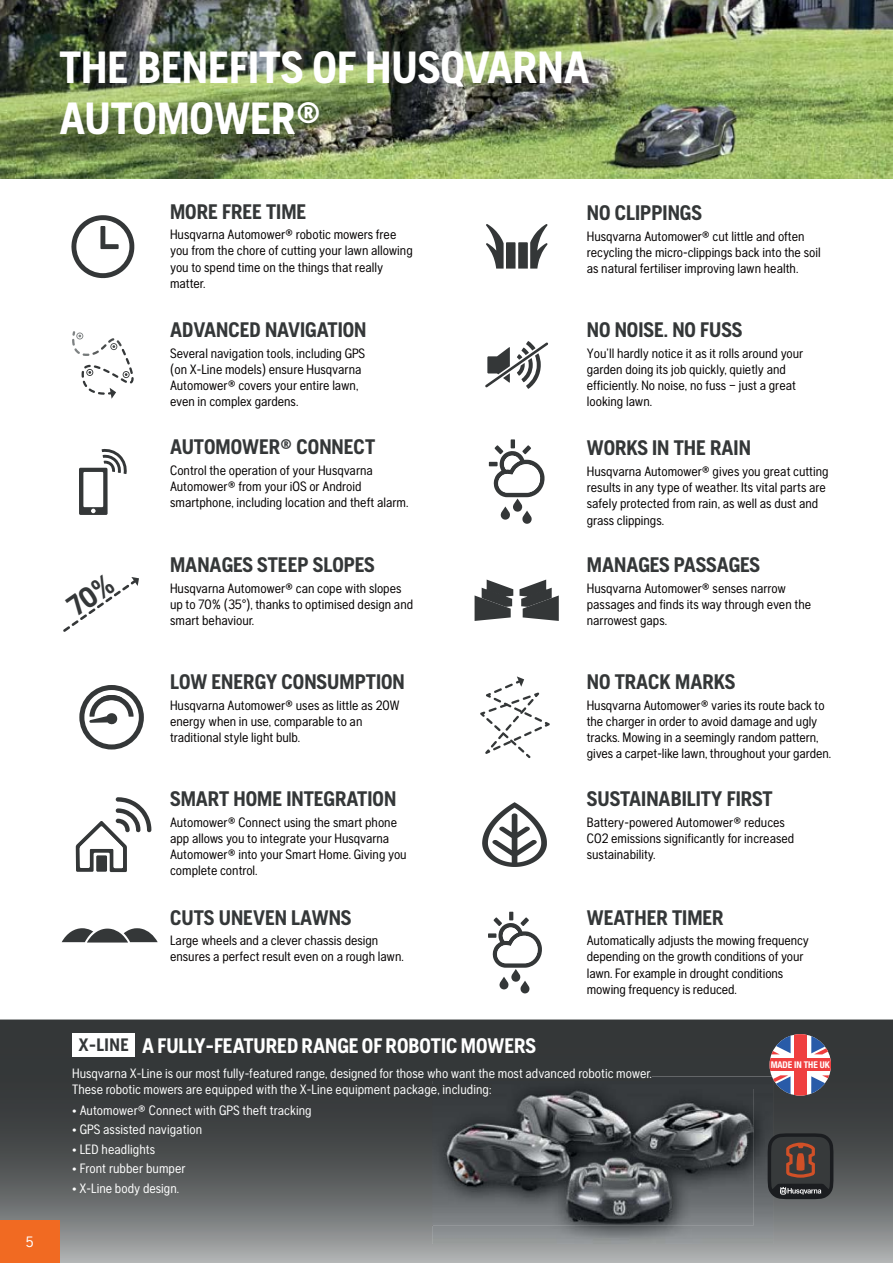
<style>
.page{position:relative;width:893px;height:1263px;background:#fff}
.page>*{position:absolute;margin:0;border:0;box-sizing:border-box;transform-origin:0 0}
.t1{font:700 45px/51px "Husqvarna Gothic";color:#fff}
.t2{font:700 21px "Husqvarna Gothic";color:#343738}
.t3{font:700 21px "Husqvarna Gothic";color:#fff}
.t4{font:15px "Husqvarna Gothic";color:#fff}
.t5{font:13.5px/16.2px "Husqvarna Gothic";color:#040000}
.t6{font:13.5px/16.5px "Husqvarna Gothic";color:#fff}
.t7{font:700 condensed 9.3px "Helvetica Neue";letter-spacing:-.01em;color:#fff}
.s1{font-size:18px;color:#343738}
</style>
<div class="page">
<img style="left:0;top:0;width:893px;height:179px">
<svg style="left:475px;top:579px;width:38px;height:42px"></svg>
<svg style="left:519px;top:579px;width:40px;height:42px"></svg>
<svg style="left:62px;top:928px;width:96px;height:14px"></svg>
<svg style="left:488px;top:912px;width:54px;height:81px"></svg>
<svg style="left:489px;top:439px;width:55px;height:85px"></svg>
<svg style="left:79px;top:449px;width:48px;height:66px"></svg>
<svg style="left:72px;top:331px;width:62px;height:68px"></svg>
<svg style="left:485px;top:341px;width:63px;height:48px"></svg>
<svg style="left:480px;top:676px;width:70px;height:82px"></svg>
<svg style="left:79px;top:685px;width:65px;height:64px"></svg>
<svg style="left:71px;top:215px;width:63px;height:63px"></svg>
<svg style="left:486px;top:224px;width:61px;height:45px"></svg>
<svg style="left:482px;top:802px;width:65px;height:65px"></svg>
<svg style="left:0;top:1019px;width:893px;height:244px;background:#545758"></svg>
<div style="left:72px;top:1033px;width:63px;height:24px;background:#fff"></div>
<img style="left:432px;top:1076px;width:341px;height:168px">
<img style="left:432px;top:1076px;width:220px;height:4px">
<img style="left:432px;top:1085px;width:59px;height:4px">
<img style="left:432px;top:1089px;width:322px;height:136px">
<svg style="left:768px;top:1133px;width:65px;height:66px;background:#463a36"></svg>
<svg style="left:769px;top:1034px;width:62px;height:61px"></svg>
<div style="left:795px;top:1034px;width:12px;height:61px;background:#ef3f3f"></div>
<div style="left:769px;top:1059px;width:62px;height:12px;background:#ef3f3f"></div>
<svg style="left:769px;top:1034px;width:22px;height:20px"></svg>
<svg style="left:811px;top:1034px;width:20px;height:20px"></svg>
<svg style="left:769px;top:1075px;width:21px;height:20px"></svg>
<svg style="left:811px;top:1075px;width:20px;height:20px"></svg>
<svg style="left:76px;top:797px;width:75px;height:75px"></svg>
<div style="left:0;top:1220px;width:60px;height:43px;background:#f16a22"></div>
<svg style="left:63px;top:577px;width:76px;height:55px"></svg>
<h1 class="t1" style="left:60px;top:46px;width:532px">THE BENEFITS OF HUSQVARNA<br>AUTOMOWER®</h1>
<p class="t4" style="left:26px;top:1236px;width:9px">5</p>
<h2 class="t2" style="left:170px;top:204px;width:138px">MORE FREE TIME</h2>
<p class="t5" style="left:170px;top:228px;width:244px">Husqvarna Automower® robotic mowers free you from the chore of cutting your lawn allowing you to spend time on the things that really matter.</p>
<h2 class="t2" style="left:170px;top:322px;width:198px">ADVANCED NAVIGATION</h2>
<p class="t5" style="left:170px;top:346px;width:197px">Several navigation tools, including GPS (on X-Line models) ensure Husqvarna Automower® covers your entire lawn, even in complex gardens.</p>
<h2 class="t2" style="left:170px;top:439px;width:207px">AUTOMOWER® CONNECT</h2>
<p class="t5" style="left:170px;top:463px;width:240px">Control the operation of your Husqvarna<br>Automower® from your iOS or Android smartphone, including location and theft alarm.</p>
<h2 class="t2" style="left:170px;top:557px;width:206px">MANAGES STEEP SLOPES</h2>
<p class="t5" style="left:170px;top:581px;width:245px">Husqvarna Automower® can cope with slopes up to 70% (35°), thanks to optimised design and smart behaviour.</p>
<h2 class="t2" style="left:170px;top:674px;width:236px">LOW ENERGY CONSUMPTION</h2>
<p class="t5" style="left:170px;top:698px;width:231px">Husqvarna Automower® uses as little as 20W energy when in use, comparable to an traditional style light bulb.</p>
<h2 class="t2" style="left:170px;top:791px;width:228px">SMART HOME INTEGRATION</h2>
<p class="t5" style="left:170px;top:815px;width:238px">Automower® Connect using the smart phone app allows you to integrate your Husqvarna Automower® into your Smart Home. Giving you complete control.</p>
<h2 class="t2" style="left:170px;top:910px;width:183px">CUTS UNEVEN LAWNS</h2>
<p class="t5" style="left:170px;top:934px;width:235px">Large wheels and a clever chassis design ensures a perfect result even on a rough lawn.</p>
<h2 class="t2" style="left:587px;top:205px;width:117px">NO CLIPPINGS</h2>
<p class="t5" style="left:587px;top:229px;width:235px">Husqvarna Automower® cut little and often recycling the micro-clippings back into the soil as natural fertiliser improving lawn health.</p>
<h2 class="t2" style="left:587px;top:322px;width:157px">NO NOISE. NO FUSS</h2>
<p class="t5" style="left:587px;top:346px;width:218px">You’ll hardly notice it as it rolls around your garden doing its job quickly, quietly and efficiently. No noise, no fuss – just a great looking lawn.</p>
<h2 class="t2" style="left:587px;top:440px;width:166px">WORKS IN THE RAIN</h2>
<p class="t5" style="left:587px;top:464px;width:243px">Husqvarna Automower® gives you great cutting results in any type of weather. Its vital parts are safely protected from rain, as well as dust and grass clippings.</p>
<h2 class="t2" style="left:587px;top:557px;width:175px">MANAGES PASSAGES</h2>
<p class="t5" style="left:587px;top:581px;width:226px">Husqvarna Automower® senses narrow passages and finds its way through even the narrowest gaps.</p>
<h2 class="t2" style="left:587px;top:674px;width:150px">NO TRACK MARKS</h2>
<p class="t5" style="left:587px;top:698px;width:246px">Husqvarna Automower® varies its route back to the charger in order to avoid damage and ugly tracks. Mowing in a seemingly random pattern, gives a carpet-like lawn, throughout your garden.</p>
<h2 class="t2" style="left:587px;top:791px;width:187px">SUSTAINABILITY FIRST</h2>
<p class="t5" style="left:587px;top:815px;width:209px">Battery-powered Automower® reduces<br>CO2 emissions significantly for increased sustainability.</p>
<h2 class="t2" style="left:587px;top:910px;width:138px">WEATHER TIMER</h2>
<p class="t5" style="left:587px;top:934px;width:224px">Automatically adjusts the mowing frequency depending on the growth conditions of your lawn. For example in drought conditions mowing frequency is reduced.</p>
<h2 class="t3" style="left:78px;top:1038px;width:459px"><span class="s1">X-LINE</span> A FULLY-FEATURED RANGE OF ROBOTIC MOWERS</h2>
<p class="t6" style="left:72px;top:1066px;width:581px">Husqvarna X-Line is our most fully-featured range, designed for those who want the most advanced robotic mower.<br>These robotic mowers are equipped with the X-Line equipment package, including:</p>
<p class="t6" style="left:72px;top:1103px;width:241px">• Automower® Connect with GPS theft tracking</p>
<p class="t6" style="left:72px;top:1123px;width:131px">• GPS assisted navigation</p>
<p class="t6" style="left:72px;top:1142px;width:84px">• LED headlights</p>
<p class="t6" style="left:72px;top:1162px;width:115px">• Front rubber bumper</p>
<p class="t6" style="left:72px;top:1181px;width:108px">• X-Line body design.</p>
<p class="t7" style="left:771px;top:1061px;width:61px">MADE IN THE UK</p>
</div>
